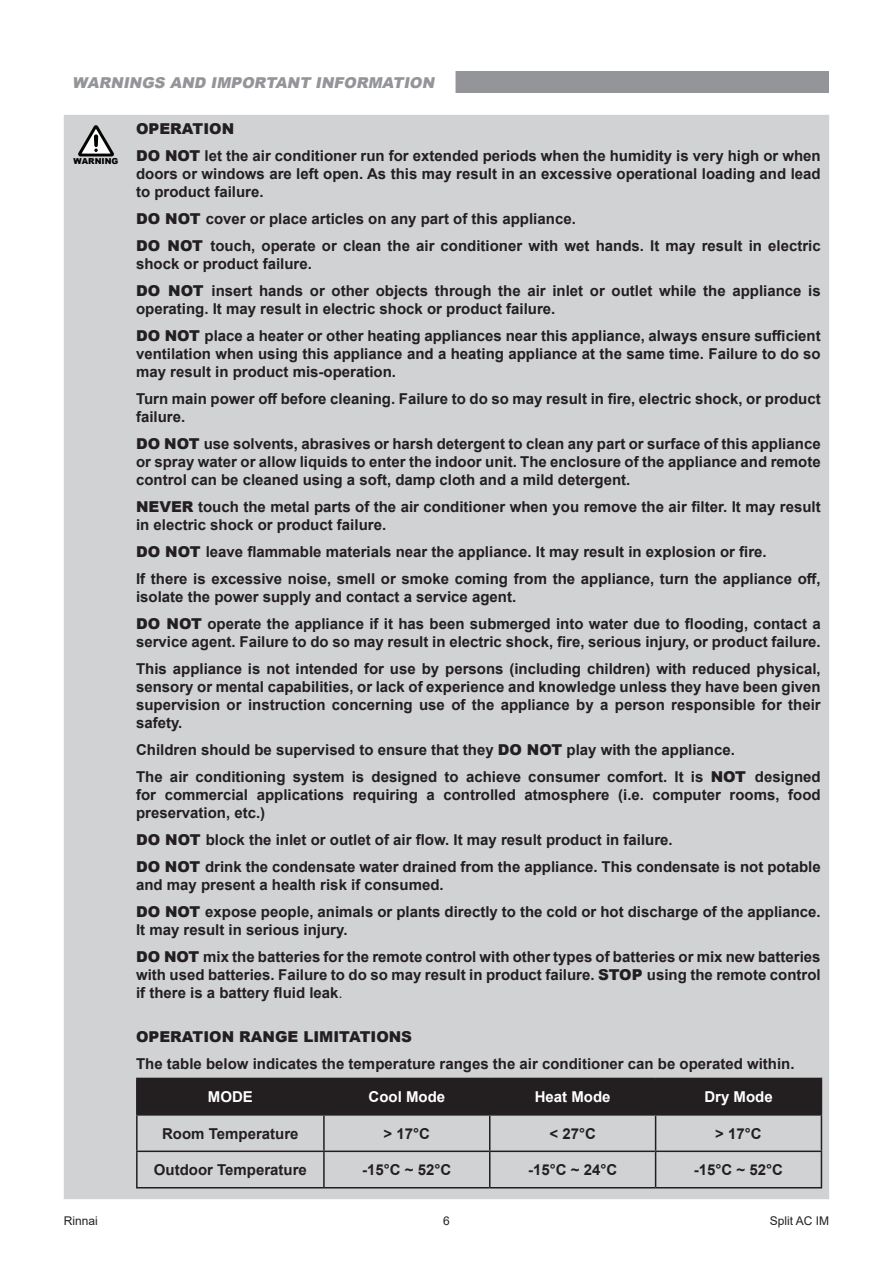
<style>
.page{position:relative;width:893px;height:1263px;background:#fff}
.page>*{position:absolute;margin:0;border:0;box-sizing:border-box;transform-origin:0 0}
.t1{font:700 15px/27px "Arial";color:#231f20}
.t2{font:italic 900 15px "Arial";color:#939598}
.t3{font:700 15px "Arial";color:#fff}
.t4{font:900 15px "Arial";color:#231f20}
.t5{font:12px "Arial";color:#231f20}
.t6{font:900 8.25px "Arial";color:#040503}
.s1{font-weight:900}
.s2{font-weight:400}
</style>
<div class="page">
<div style="left:64px;top:115px;width:765px;height:1084px;background:#d1d2d4"></div>
<div style="left:138px;top:1079px;width:683px;height:35px;background:#231f20"></div>
<hr style="left:136px;top:1078px;width:188px;height:1px;background:#231f20">
<hr style="left:136px;top:1079px;width:2px;height:35px;background:#231f20">
<hr style="left:324px;top:1078px;width:166px;height:1px;background:#231f20">
<hr style="left:323px;top:1079px;width:2px;height:35px;background:#231f20">
<hr style="left:490px;top:1078px;width:166px;height:1px;background:#231f20">
<hr style="left:489px;top:1079px;width:1px;height:35px;background:#231f20">
<hr style="left:656px;top:1078px;width:166px;height:1px;background:#231f20">
<hr style="left:655px;top:1079px;width:1px;height:35px;background:#231f20">
<hr style="left:821px;top:1079px;width:1px;height:35px;background:#231f20">
<hr style="left:136px;top:1114px;width:188px;height:1px;background:#231f20">
<hr style="left:136px;top:1115px;width:2px;height:35px;background:#231f20">
<hr style="left:324px;top:1114px;width:166px;height:1px;background:#231f20">
<hr style="left:323px;top:1115px;width:2px;height:35px;background:#231f20">
<hr style="left:490px;top:1114px;width:166px;height:1px;background:#231f20">
<hr style="left:489px;top:1115px;width:1px;height:35px;background:#231f20">
<hr style="left:656px;top:1114px;width:166px;height:1px;background:#231f20">
<hr style="left:655px;top:1115px;width:1px;height:35px;background:#231f20">
<hr style="left:821px;top:1115px;width:1px;height:35px;background:#231f20">
<hr style="left:136px;top:1150px;width:188px;height:2px;background:#231f20">
<hr style="left:136px;top:1152px;width:2px;height:35px;background:#231f20">
<hr style="left:324px;top:1150px;width:166px;height:2px;background:#231f20">
<hr style="left:323px;top:1152px;width:2px;height:35px;background:#231f20">
<hr style="left:490px;top:1150px;width:166px;height:2px;background:#231f20">
<hr style="left:489px;top:1152px;width:1px;height:35px;background:#231f20">
<hr style="left:656px;top:1150px;width:166px;height:2px;background:#231f20">
<hr style="left:655px;top:1152px;width:1px;height:35px;background:#231f20">
<hr style="left:821px;top:1152px;width:1px;height:35px;background:#231f20">
<hr style="left:136px;top:1187px;width:188px;height:1px;background:#231f20">
<hr style="left:324px;top:1187px;width:166px;height:1px;background:#231f20">
<hr style="left:490px;top:1187px;width:166px;height:1px;background:#231f20">
<hr style="left:656px;top:1187px;width:166px;height:1px;background:#231f20">
<svg style="left:78px;top:125px;width:36px;height:32px"></svg>
<svg style="left:94px;top:134px;width:4px;height:13px"></svg>
<div style="left:64px;top:71px;width:765px;height:21px;background:#939598"></div>
<div style="left:51px;top:64px;width:404px;height:36px;background:#fff"></div>
<p class="t2" style="left:72px;top:72px;width:367px">WARNINGS AND IMPORTANT INFORMATION</p>
<p class="t6" style="left:74px;top:155px;width:46px">WARNING</p>
<p class="t1" style="left:136px;top:115px;width:686px"><span class="s1">OPERATION<br>DO NOT</span> let the air conditioner run for extended periods when the humidity is very high or when</p>
<p class="t1" style="left:136px;top:165px;width:686px;line-height:18px">doors or windows are left open. As this may result in an excessive operational loading and lead to product failure.</p>
<p class="t1" style="left:136px;top:205px;width:686px"><span class="s1">DO NOT</span> cover or place articles on any part of this appliance.<br><span class="s1">DO NOT</span> touch, operate or clean the air conditioner with wet hands. It may result in electric</p>
<p class="t1" style="left:136px;top:250px;width:686px">shock or product failure.<br><span class="s1">DO NOT</span> insert hands or other objects through the air inlet or outlet while the appliance is</p>
<p class="t1" style="left:136px;top:295px;width:686px">operating. It may result in electric shock or product failure.<br><span class="s1">DO NOT</span> place a heater or other heating appliances near this appliance, always ensure sufficient</p>
<p class="t1" style="left:136px;top:345px;width:686px;line-height:18px">ventilation when using this appliance and a heating appliance at the same time. Failure to do so may result in product mis-operation.</p>
<p class="t1" style="left:136px;top:390px;width:686px;line-height:18px">Turn main power off before cleaning. Failure to do so may result in fire, electric shock, or product failure.</p>
<p class="t1" style="left:136px;top:435px;width:686px;line-height:18px;text-align:justify"><span class="s1">DO NOT</span> use solvents, abrasives or harsh detergent to clean any part or surface of this appliance or spray water or allow liquids to enter the indoor unit. The enclosure of the appliance and remote control can be cleaned using a soft, damp cloth and a mild detergent.</p>
<p class="t1" style="left:136px;top:498px;width:686px;line-height:18px"><span class="s1">NEVER</span> touch the metal parts of the air conditioner when you remove the air filter. It may result in electric shock or product failure.</p>
<p class="t1" style="left:136px;top:538px;width:686px"><span class="s1">DO NOT</span> leave flammable materials near the appliance. It may result in explosion or fire.<br>If there is excessive noise, smell or smoke coming from the appliance, turn the appliance off,</p>
<p class="t1" style="left:136px;top:583px;width:686px">isolate the power supply and contact a service agent.<br><span class="s1">DO NOT</span> operate the appliance if it has been submerged into water due to flooding, contact a</p>
<p class="t1" style="left:136px;top:628px;width:686px">service agent. Failure to do so may result in electric shock, fire, serious injury, or product failure.<br>This appliance is not intended for use by persons (including children) with reduced physical,</p>
<p class="t1" style="left:136px;top:678px;width:686px;line-height:18px;text-align:justify">sensory or mental capabilities, or lack of experience and knowledge unless they have been given supervision or instruction concerning use of the appliance by a person responsible for their safety.</p>
<p class="t1" style="left:136px;top:736px;width:686px">Children should be supervised to ensure that they <span class="s1">DO NOT</span> play with the appliance.<br>The air conditioning system is designed to achieve consumer comfort. It is <span class="s1">NOT</span> designed</p>
<p class="t1" style="left:136px;top:786px;width:686px;line-height:18px">for commercial applications requiring a controlled atmosphere (i.e. computer rooms, food preservation, etc.)</p>
<p class="t1" style="left:136px;top:826px;width:686px"><span class="s1">DO NOT</span> block the inlet or outlet of air flow. It may result product in failure.<br><span class="s1">DO NOT</span> drink the condensate water drained from the appliance. This condensate is not potable</p>
<p class="t1" style="left:136px;top:871px;width:686px">and may present a health risk if consumed.<br><span class="s1">DO NOT</span> expose people, animals or plants directly to the cold or hot discharge of the appliance.</p>
<p class="t1" style="left:136px;top:916px;width:686px">It may result in serious injury.<br><span class="s1">DO NOT</span> mix the batteries for the remote control with other types of batteries or mix new batteries</p>
<p class="t1" style="left:136px;top:966px;width:686px;line-height:18px">with used batteries. Failure to do so may result in product failure. <span class="s1">STOP</span> using the remote control if there is a battery fluid leak<span class="s2">.</span></p>
<p class="t4" style="left:136px;top:1025px;width:278px">OPERATION RANGE LIMITATIONS</p>
<p class="t1" style="left:136px;top:1050px;width:660px">The table below indicates the temperature ranges the air conditioner can be operated within.</p>
<p class="t3" style="left:208px;top:1086px;width:46px">MODE</p>
<p class="t3" style="left:368px;top:1086px;width:78px">Cool Mode</p>
<p class="t3" style="left:535px;top:1086px;width:77px">Heat Mode</p>
<p class="t3" style="left:704px;top:1086px;width:70px">Dry Mode</p>
<p class="t1" style="left:162px;top:1120px;width:138px">Room Temperature</p>
<p class="t1" style="left:384px;top:1120px;width:48px">&gt; 17°C</p>
<p class="t1" style="left:549px;top:1120px;width:48px">&lt; 27°C</p>
<p class="t1" style="left:715px;top:1120px;width:48px">&gt; 17°C</p>
<p class="t1" style="left:154px;top:1156px;width:155px">Outdoor Temperature</p>
<p class="t1" style="left:362px;top:1156px;width:91px">-15°C ~ 52°C</p>
<p class="t1" style="left:528px;top:1156px;width:91px">-15°C ~ 24°C</p>
<p class="t1" style="left:694px;top:1156px;width:91px">-15°C ~ 52°C</p>
<p class="t5" style="left:64px;top:1212px;width:36px">Rinnai</p>
<p class="t5" style="left:443px;top:1212px;width:8px">6</p>
<p class="t5" style="left:770px;top:1212px;width:61px">Split AC IM</p>
</div>
